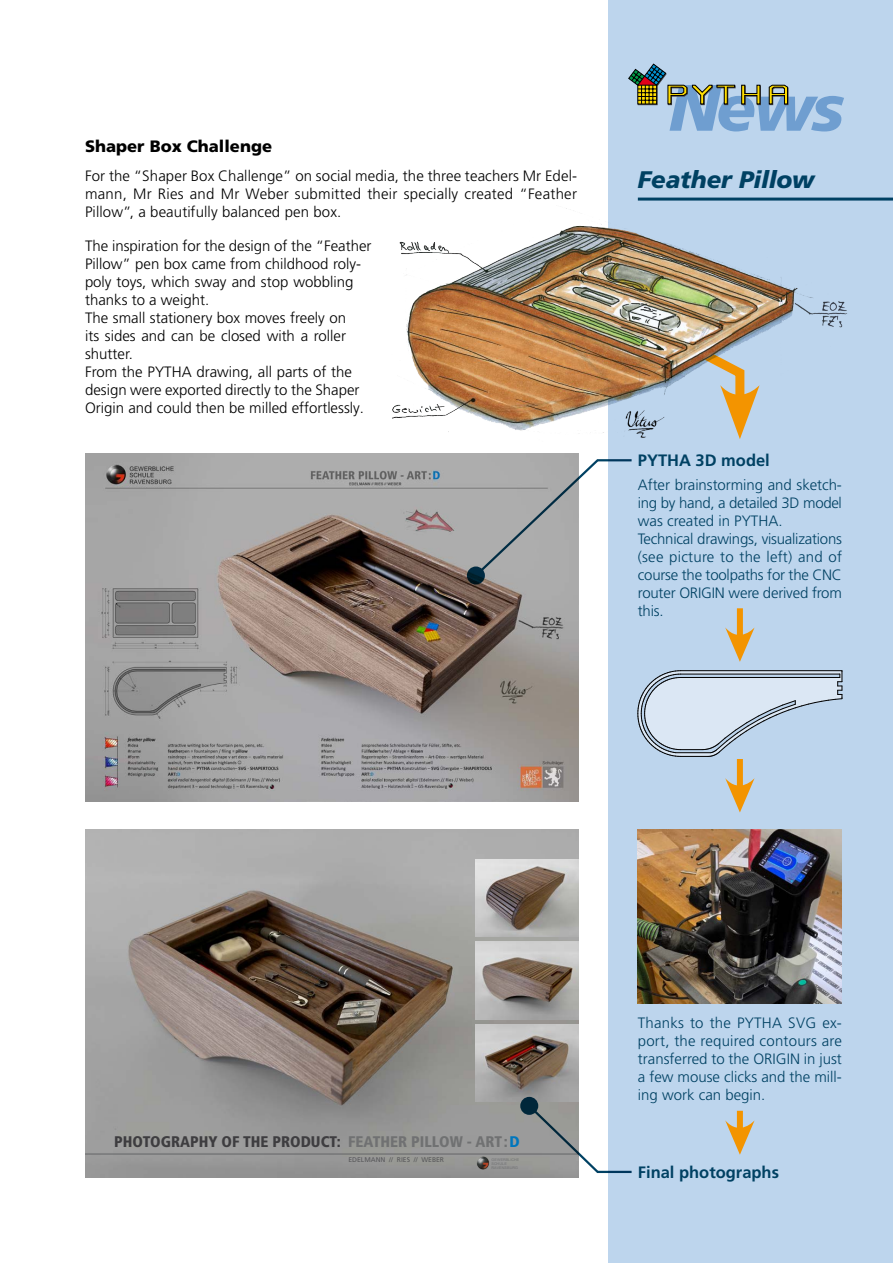
<style>
.page{position:relative;width:893px;height:1263px;background:#fff}
.page>*{position:absolute;margin:0;border:0;box-sizing:border-box;transform-origin:0 0}
.t1{font:italic 900 65.4px "Frutiger LT Pro";color:#6f9ed0}
.t2{font:italic 900 24px "Frutiger LT Pro";letter-spacing:-.01em;color:#004163}
.t3{font:700 16.5px "Frutiger LT Pro";color:#004163}
.t4{font:900 16.5px "Frutiger LT Pro";color:#000}
.t5{font:900 condensed 15.45px "Frutiger LT Pro";color:#3e3d40}
.t6{font:300 15px/18px "Frutiger LT Pro";color:#000;text-align:justify}
.t7{font:300 15px/18px "Frutiger LT Pro";letter-spacing:-.015em;color:#004163}
.t8{font:6.75px "Frutiger LT Pro";color:#58585a}
.s1{color:#707172}
.s2{color:#0076bd}
</style>
<div class="page">
<div style="left:608px;top:0;width:285px;height:1263px;background:#bdd5ed"></div>
<hr style="left:638px;top:198px;width:255px;height:3px;background:#004163">
<svg style="left:628px;top:64px;width:160px;height:41px"></svg>
<img style="left:638px;top:830px;width:204px;height:173px">
<svg style="left:637px;top:670px;width:206px;height:87px"></svg>
<img style="left:85px;top:830px;width:493px;height:348px">
<img style="left:476px;top:1156px;width:15px;height:14px">
<hr style="left:85px;top:1154px;width:493px;height:1px;background:#646567">
<img style="left:475px;top:942px;width:103px;height:77px">
<img style="left:475px;top:859px;width:103px;height:77px">
<img style="left:475px;top:1024px;width:103px;height:78px">
<div style="left:737px;top:1111px;width:6px;height:26px;background:#f39400"></div>
<svg style="left:725px;top:1120px;width:30px;height:35px"></svg>
<div style="left:737px;top:759px;width:6px;height:36px;background:#f39400"></div>
<svg style="left:725px;top:778px;width:30px;height:34px"></svg>
<div style="left:737px;top:608px;width:6px;height:36px;background:#f39400"></div>
<svg style="left:725px;top:627px;width:30px;height:35px"></svg>
<img style="left:392px;top:197px;width:463px;height:242px">
<img style="left:85px;top:453px;width:493px;height:349px">
<svg style="left:473px;top:458px;width:159px;height:121px"></svg>
<svg style="left:467px;top:566px;width:18px;height:18px"></svg>
<svg style="left:526px;top:1103px;width:106px;height:71px"></svg>
<div style="left:520px;top:1097px;width:18px;height:18px;background:#00273a;border-radius:50%"></div>
<p class="t4" style="left:85px;top:136px;width:189px">Shaper Box Challenge</p>
<p class="t6" style="left:85px;top:167px;width:494px">For the “Shaper Box Challenge” on social media, the three teachers Mr Edel&shy;mann, Mr Ries and Mr Weber submitted their specially created “Feather Pillow”, a beautifully balanced pen box.</p>
<p class="t6" style="left:85px;top:237px;width:288px;text-align:left">The inspiration for the design of the “Feather Pillow” pen box came from childhood roly&shy;poly toys, which sway and stop wobbling thanks to a weight.<br>The small stationery box moves freely on<br>its sides and can be closed with a roller shutter.<br>From the PYTHA drawing, all parts of the design were exported directly to the Shaper Origin and could then be milled effortlessly.</p>
<h1 class="t1" style="left:669px;top:69px;width:177px">News</h1>
<h2 class="t2" style="left:638px;top:165px;width:178px">Feather Pillow</h2>
<p class="t3" style="left:638px;top:450px;width:134px">PYTHA 3D model</p>
<p class="t7" style="left:638px;top:475px;width:206px">After brainstorming and sketch&shy;ing by hand, a detailed 3D model was created in PYTHA.<br>Technical drawings, visualizations (see picture to the left) and of course the toolpaths for the CNC router ORIGIN were derived from this.</p>
<p class="t5" style="left:114px;top:1132px;width:407px">PHOTOGRAPHY OF THE PRODUCT: <span class="s1">FEATHER PILLOW - ART:</span><span class="s2">D</span></p>
<p class="t8" style="left:348px;top:1156px;width:97px">EDELMANN // RIES // WEBER</p>
<p class="t7" style="left:638px;top:1013px;width:206px;text-align:justify">Thanks to the PYTHA SVG ex&shy;port, the required contours are transferred to the ORIGIN in just a few mouse clicks and the mill&shy;ing work can begin.</p>
<p class="t3" style="left:638px;top:1162px;width:143px">Final photographs</p>
</div>
